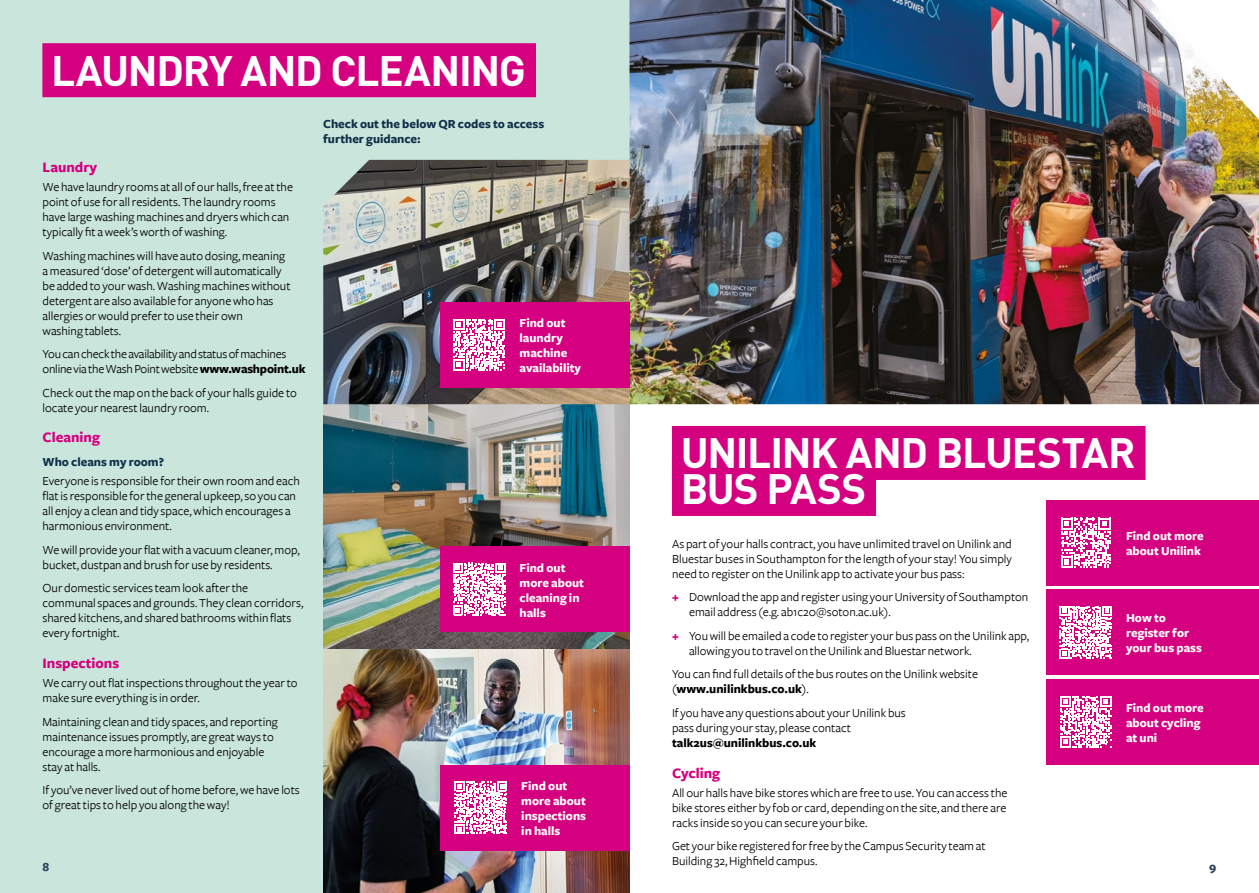
<style>
.page{position:relative;width:1259px;height:893px;background:#fff}
.page>*{position:absolute;margin:0;border:0;box-sizing:border-box;transform-origin:0 0}
.t1{font:700 42px/36px "DINOT";letter-spacing:-.03em;color:#fff}
.t2{font:700 15px "Freight Sans";color:#d5007f}
.t3{font:12.75px/15px "Freight Sans";color:#000}
.t4{font:700 12.75px/15px "Freight Sans";color:#fff}
.t5{font:12.75px/15px "Freight Sans";letter-spacing:-.02em;color:#000}
.t6{font:700 12.75px/15px "Freight Sans";color:#103049}
.t7{font:700 12.75px "Freight Sans";color:#000}
.t8{font:700 12.75px "Freight Sans";color:#2f425c}
.s1{font-weight:700}
.s2{font-weight:700;color:#d5007f}
</style>
<div class="page">
<div style="left:0;top:0;width:629px;height:893px;background:#c9e5dc"></div>
<img style="left:323px;top:160px;width:306px;height:733px">
<img style="left:629px;top:0;width:630px;height:404px">
<div style="left:42px;top:43px;width:494px;height:54px;background:#d5007f"></div>
<div style="left:672px;top:426px;width:473px;height:54px;background:#d5007f"></div>
<div style="left:672px;top:462px;width:204px;height:54px;background:#d5007f"></div>
<div style="left:440px;top:302px;width:189px;height:85px;background:#d5007f"></div>
<svg style="left:453px;top:319px;width:52px;height:51px"></svg>
<div style="left:1046px;top:500px;width:213px;height:85px;background:#d5007f"></div>
<svg style="left:1061px;top:518px;width:49px;height:50px"></svg>
<div style="left:1046px;top:679px;width:213px;height:85px;background:#d5007f"></div>
<svg style="left:1060px;top:696px;width:51px;height:51px"></svg>
<div style="left:440px;top:547px;width:189px;height:85px;background:#d5007f"></div>
<svg style="left:453px;top:563px;width:52px;height:52px"></svg>
<div style="left:440px;top:765px;width:189px;height:85px;background:#d5007f"></div>
<svg style="left:455px;top:781px;width:52px;height:53px"></svg>
<div style="left:1046px;top:590px;width:213px;height:85px;background:#d5007f"></div>
<svg style="left:1059px;top:606px;width:53px;height:52px"></svg>
<h1 class="t1" style="left:51px;top:48px;width:476px">LAUNDRY AND CLEANING</h1>
<p class="t6" style="left:323px;top:117px;width:223px">Check out the below QR codes to access further guidance:</p>
<p class="t2" style="left:43px;top:159px;width:56px">Laundry</p>
<p class="t3" style="left:43px;top:180px;width:252px">We have laundry rooms at all of our halls, free at the point of use for all residents. The laundry rooms have large washing machines and dryers which can typically fit a week’s worth of washing.</p>
<p class="t3" style="left:43px;top:248px;width:249px">Washing machines will have auto dosing, meaning a measured ‘dose’ of detergent will automatically be added to your wash. Washing machines without detergent are also available for anyone who has allergies or would prefer to use their own<br>washing tablets.</p>
<p class="t5" style="left:43px;top:347px;width:264px">You can check the availability and status of machines online via the Wash Point website <span class="s1">www.washpoint.uk</span></p>
<p class="t3" style="left:43px;top:385px;width:256px">Check out the map on the back of your halls guide to locate your nearest laundry room.</p>
<p class="t2" style="left:43px;top:429px;width:59px">Cleaning</p>
<p class="t6" style="left:43px;top:455px;width:123px">Who cleans my room?</p>
<p class="t3" style="left:43px;top:474px;width:259px">Everyone is responsible for their own room and each flat is responsible for the general upkeep, so you can all enjoy a clean and tidy space, which encourages a harmonious environment.</p>
<p class="t3" style="left:43px;top:542px;width:259px">We will provide your flat with a vacuum cleaner, mop, bucket, dustpan and brush for use by residents.</p>
<p class="t3" style="left:43px;top:581px;width:262px">Our domestic services team look after the communal spaces and grounds. They clean corridors, shared kitchens, and shared bathrooms within flats every fortnight.</p>
<p class="t2" style="left:43px;top:655px;width:78px">Inspections</p>
<p class="t3" style="left:43px;top:676px;width:256px">We carry out flat inspections throughout the year to make sure everything is in order.</p>
<p class="t3" style="left:43px;top:714px;width:237px">Maintaining clean and tidy spaces, and reporting maintenance issues promptly, are great ways to encourage a more harmonious and enjoyable stay at halls.</p>
<p class="t3" style="left:43px;top:783px;width:259px">If you’ve never lived out of home before, we have lots of great tips to help you along the way!</p>
<p class="t4" style="left:519px;top:316px;width:63px">Find out laundry machine availability</p>
<h1 class="t1" style="left:680px;top:431px;width:456px">UNILINK AND BLUESTAR<br>BUS PASS</h1>
<p class="t4" style="left:1126px;top:529px;width:79px">Find out more about Unilink</p>
<p class="t3" style="left:672px;top:536px;width:341px;text-align:justify">As part of your halls contract, you have unlimited travel on Unilink and Bluestar buses in Southampton for the length of your stay! You simply need to register on the Unilink app to activate your bus pass:</p>
<p class="t3" style="left:689px;top:590px;width:341px;text-indent:-17px"><span class="s2">+</span> Download the app and register using your University of Southampton email address (e.g. ab1c20@soton.ac.uk).</p>
<p class="t3" style="left:689px;top:628px;width:342px;text-indent:-17px"><span class="s2">+</span> You will be emailed a code to register your bus pass on the Unilink app, allowing you to travel on the Unilink and Bluestar network.</p>
<p class="t3" style="left:672px;top:667px;width:307px">You can find full details of the bus routes on the Unilink website (<span class="s1">www.unilinkbus.co.uk</span>).</p>
<p class="t3" style="left:672px;top:705px;width:235px">If you have any questions about your Unilink bus pass during your stay, please contact</p>
<p class="t7" style="left:672px;top:736px;width:146px">talk2us@unilinkbus.co.uk</p>
<p class="t2" style="left:672px;top:765px;width:50px">Cycling</p>
<p class="t3" style="left:672px;top:785px;width:337px;text-align:justify">All our halls have bike stores which are free to use. You can access the bike stores either by fob or card, depending on the site, and there are racks inside so you can secure your bike.</p>
<p class="t3" style="left:672px;top:839px;width:315px">Get your bike registered for free by the Campus Security team at<br>Building 32, Highfield campus.</p>
<p class="t4" style="left:519px;top:560px;width:66px">Find out more about cleaning in halls</p>
<p class="t4" style="left:1126px;top:611px;width:77px">How to register for your bus pass</p>
<p class="t4" style="left:1126px;top:701px;width:79px">Find out more about cycling at uni</p>
<p class="t4" style="left:521px;top:779px;width:66px">Find out more about inspections in halls</p>
<p class="t8" style="left:43px;top:860px;width:8px">8</p>
<p class="t8" style="left:1209px;top:860px;width:9px">9</p>
</div>
